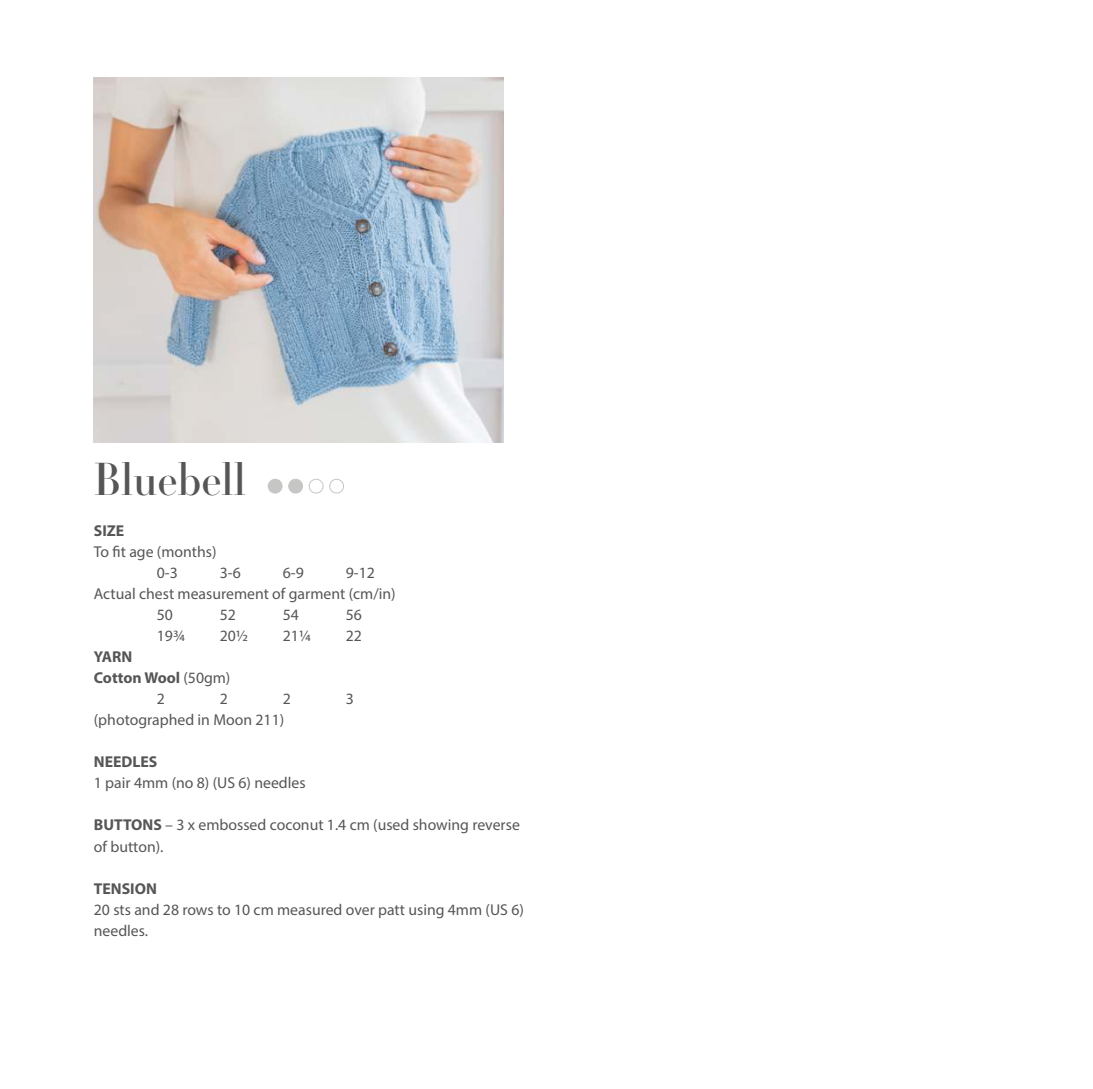
<style>
.page{position:relative;width:1093px;height:1089px;background:#fff}
.page>*{position:absolute;margin:0;border:0;box-sizing:border-box;transform-origin:0 0}
.t1{font:43.75px "Essonnes Headline";color:#575656}
.t2{font:15.75px/21px "Myriad Pro";color:#575656}
.t3{font:700 15.75px "Myriad Pro";color:#575656}
.s1{font-weight:400}
.s2{font-weight:700}
</style>
<div class="page">
<div style="left:268px;top:479px;width:14px;height:14px;background:#c6c6c5;border-radius:50%"></div>
<div style="left:268px;top:478px;width:14px;height:15px;border:1px solid #c6c6c5;border-radius:50%"></div>
<div style="left:289px;top:479px;width:14px;height:14px;background:#c6c6c5;border-radius:50%"></div>
<div style="left:288px;top:478px;width:15px;height:15px;border:1px solid #c6c6c5;border-radius:50%"></div>
<div style="left:309px;top:478px;width:14px;height:15px;border:1px solid #c6c6c5;border-radius:50%"></div>
<div style="left:329px;top:478px;width:15px;height:15px;border:1px solid #c6c6c5;border-radius:50%"></div>
<img style="left:94px;top:78px;width:409px;height:365px">
<h1 class="t1" style="left:94px;top:462px;width:154px">Bluebell</h1>
<p class="t3" style="left:94px;top:525px;width:32px">SIZE</p>
<p class="t2" style="left:157px;top:542px;width:61px;text-indent:-63px">To fit age (months)<br>0-3</p>
<p class="t2" style="left:220px;top:563px;width:22px">3-6</p>
<p class="t2" style="left:283px;top:563px;width:22px">6-9</p>
<p class="t2" style="left:346px;top:563px;width:31px">9-12</p>
<p class="t2" style="left:94px;top:584px;width:303px">Actual chest measurement of garment (cm/in)</p>
<p class="t2" style="left:157px;top:605px;width:18px">50</p>
<p class="t2" style="left:220px;top:605px;width:18px">52</p>
<p class="t2" style="left:283px;top:605px;width:18px">54</p>
<p class="t2" style="left:346px;top:605px;width:18px">56</p>
<p class="t2" style="left:157px;top:626px;width:30px">19¾</p>
<p class="t2" style="left:220px;top:626px;width:30px">20½</p>
<p class="t2" style="left:283px;top:626px;width:30px">21¼</p>
<p class="t2" style="left:346px;top:626px;width:18px">22</p>
<p class="t3" style="left:94px;top:651px;width:40px">YARN</p>
<p class="t3" style="left:94px;top:672px;width:138px">Cotton Wool <span class="s1">(50gm)</span></p>
<p class="t2" style="left:157px;top:689px;width:10px">2</p>
<p class="t2" style="left:220px;top:689px;width:10px">2</p>
<p class="t2" style="left:283px;top:689px;width:10px">2</p>
<p class="t2" style="left:346px;top:689px;width:10px">3</p>
<p class="t2" style="left:94px;top:710px;width:192px">(photographed in Moon 211)</p>
<p class="t3" style="left:94px;top:756px;width:65px">NEEDLES</p>
<p class="t2" style="left:94px;top:773px;width:213px">1 pair 4mm (no 8) (US 6) needles</p>
<p class="t2" style="left:94px;top:815px;width:428px"><span class="s2">BUTTONS</span> – 3 x embossed coconut 1.4 cm (used showing reverse of button).</p>
<p class="t3" style="left:94px;top:882px;width:65px">TENSION</p>
<p class="t2" style="left:94px;top:899px;width:432px">20 sts and 28 rows to 10 cm measured over patt using 4mm (US 6) needles.</p>
</div>
